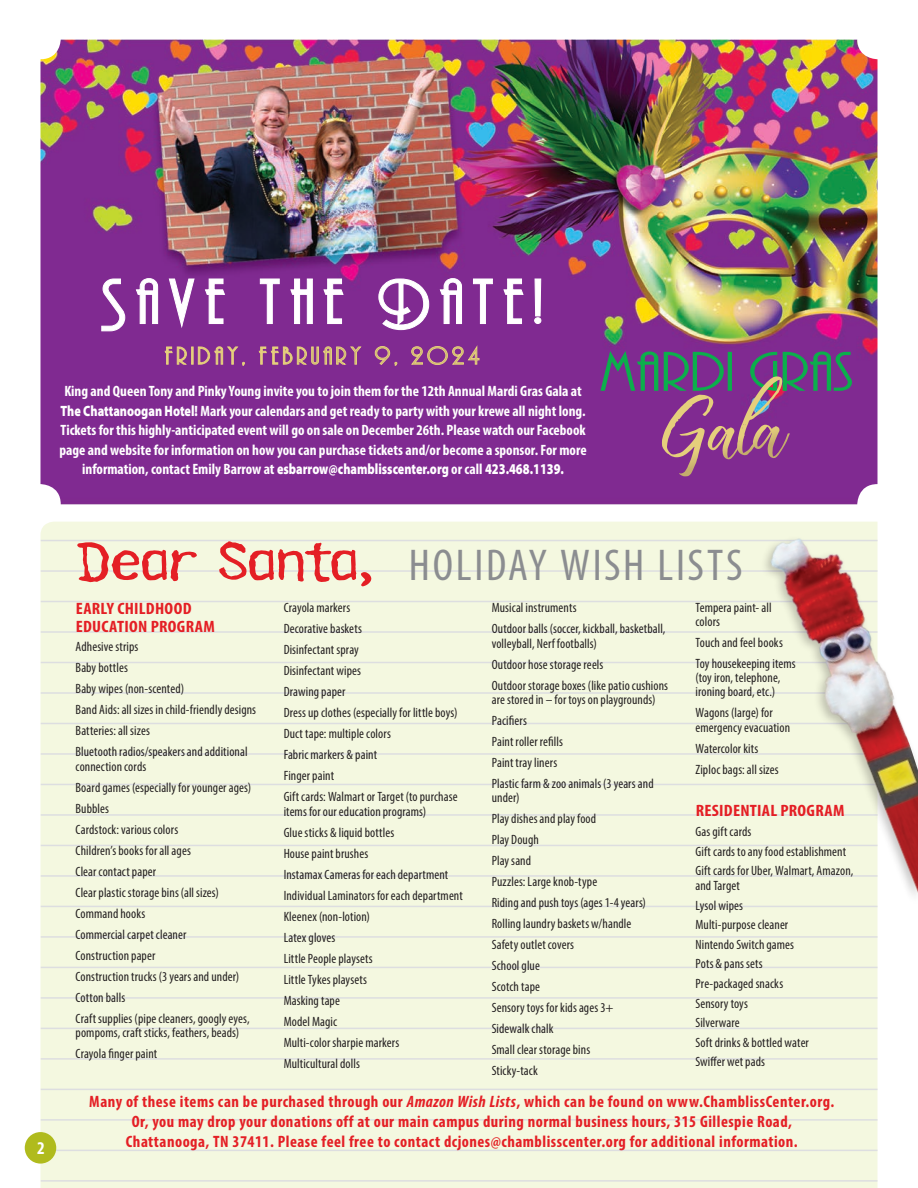
<style>
.page{position:relative;width:918px;height:1188px;background:#fff}
.page>*{position:absolute;margin:0;border:0;box-sizing:border-box;transform-origin:0 0}
.t1{font:condensed 44.7px "Myriad Pro";letter-spacing:.06em;color:#8b8d90}
.t2{font:700 condensed 18px "Myriad Pro";color:#fff}
.t3{font:700 condensed 16.5px/19.8px "Myriad Pro";letter-spacing:.03em;color:#e41f25;text-align:center}
.t4{font:700 condensed 16.5px/18px "Myriad Pro";letter-spacing:.03em;color:#e41f25;scale:1.09 1}
.t5{font:700 condensed 15px/19.5px "Myriad Pro";color:#fff;text-align:center}
.t6{font:condensed 13.5px/21px "Myriad Pro";letter-spacing:.01em;color:#231f20}
.s1{font-weight:900;font-stretch:normal}
.s2{font-family:"Cleanhouse";font-stretch:normal;font-size:53.85px;color:#e41f25}
.s3{font-style:italic}
</style>
<div class="page">
<div style="left:40px;top:522px;width:838px;height:666px;background:#f4f8e0"></div>
<hr style="left:40px;top:540px;width:838px;height:1px;background:#dddee0">
<hr style="left:40px;top:570px;width:838px;height:2px;background:#dddee0">
<hr style="left:40px;top:601px;width:838px;height:1px;background:#dddee0">
<hr style="left:40px;top:631px;width:838px;height:2px;background:#dddee0">
<hr style="left:40px;top:662px;width:838px;height:1px;background:#dddee0">
<hr style="left:40px;top:692px;width:838px;height:2px;background:#dddee0">
<hr style="left:40px;top:723px;width:838px;height:1px;background:#dddee0">
<hr style="left:40px;top:753px;width:838px;height:2px;background:#dddee0">
<hr style="left:40px;top:784px;width:838px;height:1px;background:#dddee0">
<hr style="left:40px;top:814px;width:838px;height:2px;background:#dddee0">
<hr style="left:40px;top:845px;width:838px;height:1px;background:#dddee0">
<hr style="left:40px;top:875px;width:838px;height:2px;background:#dddee0">
<hr style="left:40px;top:906px;width:838px;height:1px;background:#dddee0">
<hr style="left:40px;top:936px;width:838px;height:2px;background:#dddee0">
<hr style="left:40px;top:967px;width:838px;height:1px;background:#dddee0">
<hr style="left:40px;top:997px;width:838px;height:2px;background:#dddee0">
<hr style="left:40px;top:1028px;width:838px;height:1px;background:#dddee0">
<hr style="left:40px;top:1058px;width:838px;height:2px;background:#dddee0">
<hr style="left:40px;top:1089px;width:838px;height:1px;background:#dddee0">
<hr style="left:40px;top:1119px;width:838px;height:2px;background:#dddee0">
<hr style="left:40px;top:1150px;width:838px;height:1px;background:#dddee0">
<hr style="left:40px;top:1180px;width:838px;height:2px;background:#dddee0">
<img style="left:40px;top:39px;width:838px;height:465px">
<div style="left:25px;top:1132px;width:31px;height:32px;background:#b0bb1d;border-radius:50%"></div>
<img style="left:740px;top:521px;width:178px;height:409px">
<img style="left:101px;top:149px;width:441px;height:297px">
<svg style="left:164px;top:345px;width:316px;height:21px"></svg>
<svg style="left:600px;top:351px;width:252px;height:125px"></svg>
<p class="t5" style="left:60px;top:381px;width:529px">King and Queen Tony and Pinky Young invite you to join them for the 12th Annual Mardi Gras Gala at <span class="s1">The Chattanoogan Hotel!</span> Mark your calendars and get ready to party with your krewe all night long.<br>Tickets for this highly-anticipated event will go on sale on December 26th. Please watch our Facebook page and website for information on how you can purchase tickets and/or become a sponsor. For more information, contact Emily Barrow at <span class="s1">esbarrow@chamblisscenter.org</span> or call <span class="s1">423.468.1139.</span></p>
<h2 class="t2" style="left:37px;top:1137px;width:9px">2</h2>
<h1 class="t1" style="left:75px;top:538px;width:669px"><span class="s2">Dear Santa,</span> HOLIDAY WISH LISTS</h1>
<p class="t6" style="left:696px;top:600px;width:78px;line-height:14.2px">Tempera paint- all colors</p>
<p class="t6" style="left:696px;top:632px;width:102px">Touch and feel books<br>Toy housekeeping items</p>
<p class="t6" style="left:696px;top:670px;width:86px;line-height:14.2px">(toy iron, telephone, ironing board, etc.)</p>
<p class="t6" style="left:696px;top:706px;width:96px;line-height:14.2px">Wagons (large) for emergency evacuation</p>
<p class="t6" style="left:696px;top:738px;width:85px">Watercolor kits<br>Ziploc bags: all sizes</p>
<p class="t4" style="left:696px;top:802px;width:138px">RESIDENTIAL PROGRAM</p>
<p class="t6" style="left:696px;top:822px;width:159px;line-height:19.6px">Gas gift cards<br>Gift cards to any food establishment<br>Gift cards for Uber, Walmart, Amazon,</p>
<p class="t6" style="left:696px;top:876px;width:115px;line-height:19.6px">and Target<br>Lysol wipes<br>Multi-purpose cleaner<br>Nintendo Switch games<br>Pots &amp; pans sets<br>Pre-packaged snacks<br>Sensory toys<br>Silverware<br>Soft drinks &amp; bottled water<br>Swiffer wet pads</p>
<p class="t6" style="left:284px;top:597px;width:175px">Crayola markers<br>Decorative baskets<br>Disinfectant spray<br>Disinfectant wipes<br>Drawing paper<br>Dress up clothes (especially for little boys)<br>Duct tape: multiple colors<br>Fabric markers &amp; paint<br>Finger paint<br>Gift cards: Walmart or Target (to purchase</p>
<p class="t6" style="left:284px;top:800px;width:181px">items for our education programs)<br>Glue sticks &amp; liquid bottles<br>House paint brushes<br>Instamax Cameras for each department<br>Individual Laminators for each department<br>Kleenex (non-lotion)<br>Latex gloves<br>Little People playsets<br>Little Tykes playsets<br>Masking tape<br>Model Magic<br>Multi-color sharpie markers<br>Multicultural dolls</p>
<p class="t6" style="left:492px;top:597px;width:175px">Musical instruments<br>Outdoor balls (soccer, kickball, basketball,</p>
<p class="t6" style="left:492px;top:633px;width:178px">volleyball, Nerf footballs)<br>Outdoor hose storage reels<br>Outdoor storage boxes (like patio cushions</p>
<p class="t6" style="left:492px;top:689px;width:165px">are stored in – for toys on playgrounds)<br>Pacifiers<br>Paint roller refills<br>Paint tray liners<br>Plastic farm &amp; zoo animals (3 years and</p>
<p class="t6" style="left:492px;top:787px;width:156px">under)<br>Play dishes and play food<br>Play Dough<br>Play sand<br>Puzzles: Large knob-type<br>Riding and push toys (ages 1-4 years)<br>Rolling laundry baskets w/handle<br>Safety outlet covers<br>School glue<br>Scotch tape<br>Sensory toys for kids ages 3+<br>Sidewalk chalk<br>Small clear storage bins<br>Sticky-tack</p>
<p class="t3" style="left:89px;top:1091px;width:747px">Many of these items can be purchased through our <span class="s3">Amazon Wish Lists</span>, which can be found on www.ChamblissCenter.org.<br>Or, you may drop your donations off at our main campus during normal business hours, 315 Gillespie Road,<br>Chattanooga, TN 37411. Please feel free to contact dcjones@chamblisscenter.org for additional information.</p>
<p class="t4" style="left:76px;top:600px;width:129px">EARLY CHILDHOOD<br>EDUCATION PROGRAM</p>
<p class="t6" style="left:76px;top:636px;width:182px">Adhesive strips<br>Baby bottles<br>Baby wipes (non-scented)<br>Band Aids: all sizes in child-friendly designs<br>Batteries: all sizes<br>Bluetooth radios/speakers and additional</p>
<p class="t6" style="left:76px;top:755px;width:177px">connection cords<br>Board games (especially for younger ages)<br>Bubbles<br>Cardstock: various colors<br>Children’s books for all ages<br>Clear contact paper<br>Clear plastic storage bins (all sizes)<br>Command hooks<br>Commercial carpet cleaner<br>Construction paper<br>Construction trucks (3 years and under)<br>Cotton balls<br>Craft supplies (pipe cleaners, googly eyes,</p>
<p class="t6" style="left:76px;top:1022px;width:165px">pompoms, craft sticks, feathers, beads)<br>Crayola finger paint</p>
</div>
